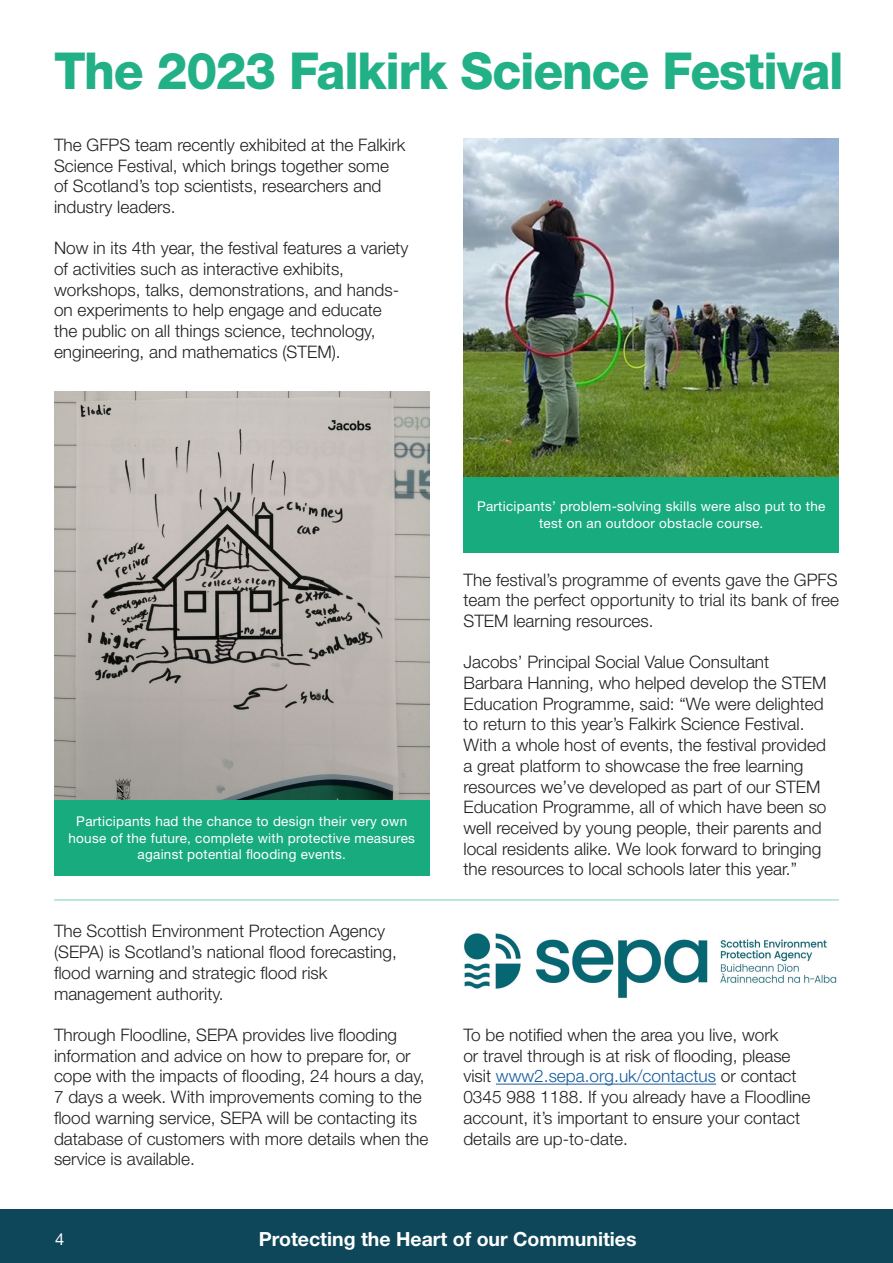
<style>
.page{position:relative;width:893px;height:1263px;background:#fff}
.page>*{position:absolute;margin:0;border:0;box-sizing:border-box;transform-origin:0 0}
.p_H1{font:800 51px "Helvetica Neue LT Std";letter-spacing:-.025em;color:#22b086;scale:.96 1}
.t1{font:700 19.5px "Helvetica Neue LT Std";color:#fff}
.p_H4_body{font:300 17.25px/20.7px "Helvetica Neue LT Std";color:#231f20}
.t2{font:16.5px "Helvetica Neue LT Std";color:#fff}
.body_text{font:13.5px/16.2px "Helvetica Neue LT Std";letter-spacing:.02em;color:#fff;text-align:center}
.s1{color:#175d9e}
</style>
<div class="page">
<div style="left:0;top:1209px;width:893px;height:54px;background:#0e4759"></div>
<hr style="left:496px;top:1084px;width:220px;height:1px;background:#175d9e">
<img style="left:54px;top:391px;width:375px;height:409px">
<div style="left:54px;top:800px;width:375px;height:75px;background:#18ab7d"></div>
<img style="left:463px;top:138px;width:376px;height:339px">
<div style="left:463px;top:477px;width:376px;height:75px;background:#18ab7d"></div>
<img style="left:464px;top:933px;width:373px;height:65px">
<hr style="left:54px;top:899px;width:785px;height:2px;background:#a4e4c9">
<p class="p_H1" style="left:54px;top:40px;width:824px">The 2023 Falkirk Science Festival</p>
<p class="p_H4_body" style="left:54px;top:134px;width:353px">The GFPS team recently exhibited at the Falkirk Science Festival, which brings together some of Scotland’s top scientists, researchers and industry leaders.</p>
<p class="p_H4_body" style="left:54px;top:237px;width:356px">Now in its 4th year, the festival features a variety of activities such as interactive exhibits, workshops, talks, demonstrations, and hands&shy;on experiments to help engage and educate the public on all things science, technology, engineering, and mathematics (STEM).</p>
<p class="body_text" style="left:69px;top:813px;width:348px">Participants had the chance to design their very own house of the future, complete with protective measures against potential flooding events.</p>
<p class="p_H4_body" style="left:54px;top:921px;width:344px">The Scottish Environment Protection Agency (SEPA) is Scotland’s national flood forecasting, flood warning and strategic flood risk management authority.</p>
<p class="p_H4_body" style="left:54px;top:1024px;width:376px">Through Floodline, SEPA provides live flooding information and advice on how to prepare for, or cope with the impacts of flooding, 24 hours a day, 7 days a week. With improvements coming to the flood warning service, SEPA will be contacting its database of customers with more details when the service is available.</p>
<p class="body_text" style="left:477px;top:498px;width:350px">Participants’ problem-solving skills were also put to the test on an outdoor obstacle course.</p>
<p class="p_H4_body" style="left:463px;top:569px;width:377px;text-align:justify">The festival’s programme of events gave the GPFS team the perfect opportunity to trial its bank of free STEM learning resources.</p>
<p class="p_H4_body" style="left:463px;top:651px;width:365px">Jacobs’ Principal Social Value Consultant Barbara Hanning, who helped develop the STEM Education Programme, said: “We were delighted to return to this year’s Falkirk Science Festival.<br>With a whole host of events, the festival provided a great platform to showcase the free learning resources we’ve developed as part of our STEM Education Programme, all of which have been so well received by young people, their parents and local residents alike. We look forward to bringing the resources to local schools later this year.”</p>
<p class="p_H4_body" style="left:463px;top:1024px;width:349px">To be notified when the area you live, work<br>or travel through is at risk of flooding, please visit <span class="s1">www2.sepa.org.uk/contactus</span> or contact 0345 988 1188. If you already have a Floodline account, it’s important to ensure your contact details are up-to-date.</p>
<p class="t2" style="left:55px;top:1229px;width:11px">4</p>
<p class="t1" style="left:259px;top:1226px;width:379px">Protecting the Heart of our Communities</p>
</div>
